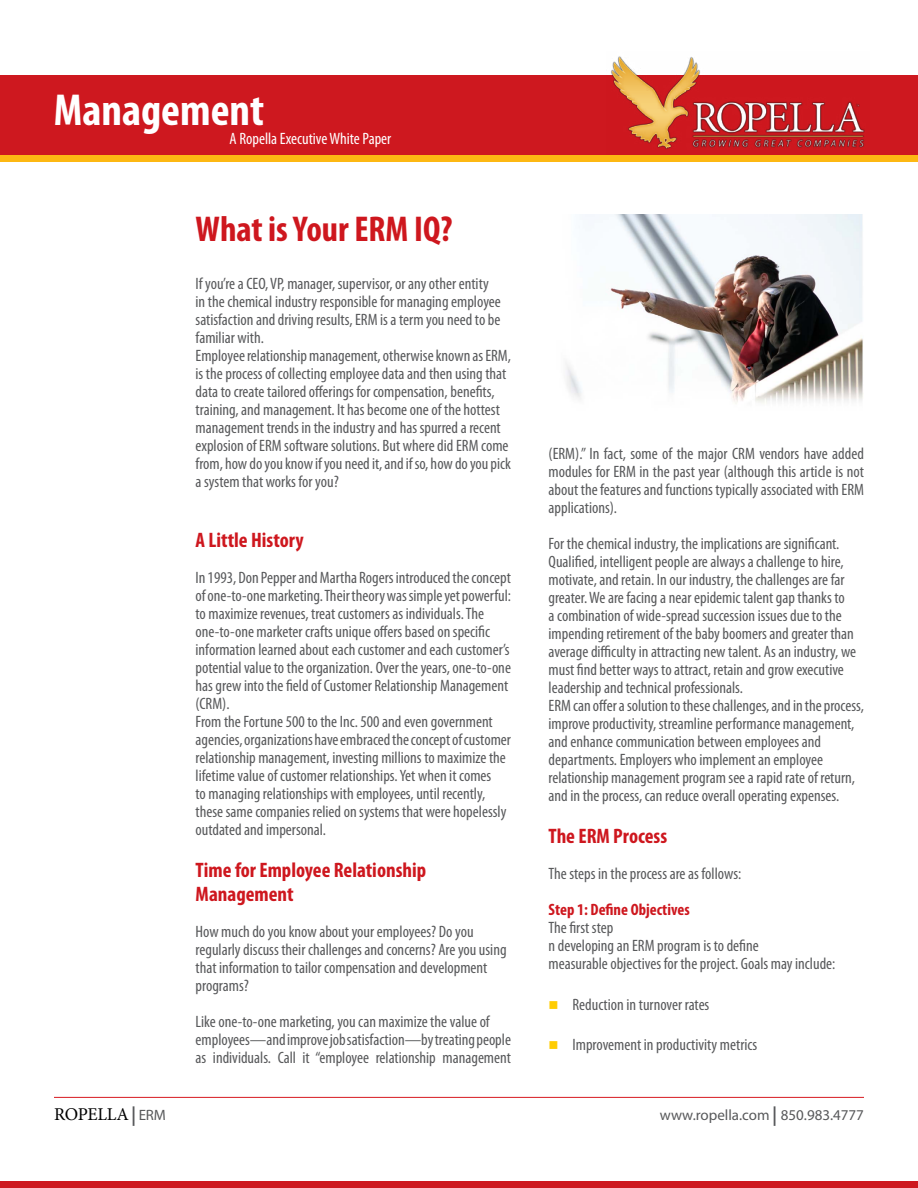
<style>
.page{position:relative;width:918px;height:1188px;background:#fff}
.page>*{position:absolute;margin:0;border:0;box-sizing:border-box;transform-origin:0 0}
.t1{font:700 condensed 45px "Myriad Pro";color:#fff}
.t2{font:700 condensed 36px "Myriad Pro";color:#ce171e}
.t3{font:700 condensed 21px/24px "Myriad Pro";color:#ce171e}
.t4{font:18px "Minion Pro";letter-spacing:-.02em;color:#000}
.t5{font:condensed 16.5px/18px "Myriad Pro";color:#58595b}
.t6{font:condensed 16.5px "Myriad Pro";color:#fff}
.t7{font:700 condensed 16.5px "Myriad Pro";color:#ce171e}
.t8{font:15px "Myriad Pro";color:#58595b}
.s1{color:#ffcd03}
.s2{font-family:"Myriad Pro";font-weight:600;font-size:19.5px;color:#58595b}
.s3{font-family:"Myriad Pro";font-size:15px;color:#58595b}
.s4{font-weight:600;font-size:19.5px}
</style>
<div class="page">
<div style="left:0;top:136px;width:918px;height:26px;background:#fdb813"></div>
<div style="left:0;top:75px;width:918px;height:80px;background:#ce181f"></div>
<div style="left:0;top:1181px;width:918px;height:7px;background:#ce181f"></div>
<img style="left:611px;top:56px;width:254px;height:93px">
<hr style="left:54px;top:1097px;width:810px;height:1px;background:#d71920">
<img style="left:566px;top:214px;width:297px;height:190px">
<h1 class="t1" style="left:54px;top:81px;width:212px">Management</h1>
<p class="t6" style="left:230px;top:129px;width:163px">A Ropella Executive White Paper</p>
<h2 class="t2" style="left:196px;top:207px;width:258px">What is Your ERM IQ?</h2>
<p class="t5" style="left:196px;top:274px;width:317px">If you’re a CEO, VP, manager, supervisor, or any other entity<br>in the chemical industry responsible for managing employee satisfaction and driving results, ERM is a term you need to be familiar with.<br>Employee relationship management, otherwise known as ERM, is the process of collecting employee data and then using that data to create tailored offerings for compensation, benefits, training, and management. It has become one of the hottest management trends in the industry and has spurred a recent explosion of ERM software solutions. But where did ERM come from, how do you know if you need it, and if so, how do you pick a system that works for you?</p>
<p class="t3" style="left:196px;top:527px;width:110px">A Little History</p>
<p class="t5" style="left:196px;top:568px;width:317px">In 1993, Don Pepper and Martha Rogers introduced the concept of one-to-one marketing. Their theory was simple yet powerful: to maximize revenues, treat customers as individuals. The one-to-one marketer crafts unique offers based on specific information learned about each customer and each customer’s potential value to the organization. Over the years, one-to-one has grew into the field of Customer Relationship Management (CRM).<br>From the Fortune 500 to the Inc. 500 and even government agencies, organizations have embraced the concept of customer relationship management, investing millions to maximize the lifetime value of customer relationships. Yet when it comes<br>to managing relationships with employees, until recently, these same companies relied on systems that were hopelessly outdated and impersonal.</p>
<p class="t3" style="left:196px;top:857px;width:232px">Time for Employee Relationship<br>Management</p>
<p class="t5" style="left:196px;top:922px;width:313px">How much do you know about your employees? Do you regularly discuss their challenges and concerns? Are you using that information to tailor compensation and development programs?</p>
<p class="t5" style="left:196px;top:1012px;width:317px">Like one-to-one marketing, you can maximize the value of employees—and improve job satisfaction—by treating people as individuals. Call it “employee relationship management</p>
<p class="t5" style="left:549px;top:444px;width:317px;text-align:justify">(ERM).” In fact, some of the major CRM vendors have added modules for ERM in the past year (although this article is not about the features and functions typically associated with ERM applications).</p>
<p class="t5" style="left:549px;top:534px;width:317px">For the chemical industry, the implications are significant.<br>Qualified, intelligent people are always a challenge to hire, motivate, and retain. In our industry, the challenges are far greater. We are facing a near epidemic talent gap thanks to<br>a combination of wide-spread succession issues due to the impending retirement of the baby boomers and greater than average difficulty in attracting new talent. As an industry, we must find better ways to attract, retain and grow executive leadership and technical professionals.<br>ERM can offer a solution to these challenges, and in the process, improve productivity, streamline performance management, and enhance communication between employees and departments. Employers who implement an employee relationship management program see a rapid rate of return, and in the process, can reduce overall operating expenses.</p>
<p class="t3" style="left:549px;top:824px;width:120px">The ERM Process</p>
<p class="t5" style="left:549px;top:864px;width:194px">The steps in the process are as follows:</p>
<p class="t7" style="left:549px;top:899px;width:143px">Step 1: Define Objectives</p>
<p class="t5" style="left:549px;top:918px;width:288px">The first step<br>n developing an ERM program is to define<br>measurable objectives for the project. Goals may include:</p>
<p class="t5" style="left:549px;top:995px;width:162px"><span class="s1">■</span> Reduction in turnover rates</p>
<p class="t5" style="left:549px;top:1035px;width:210px"><span class="s1">■</span> Improvement in productivity metrics</p>
<p class="t4" style="left:54px;top:1102px;width:113px">ROPELLA<span class="s2">|</span> <span class="s3">ERM</span></p>
<p class="t8" style="left:660px;top:1106px;width:206px">www.ropella.com <span class="s4">|</span> 850.983.4777</p>
</div>
